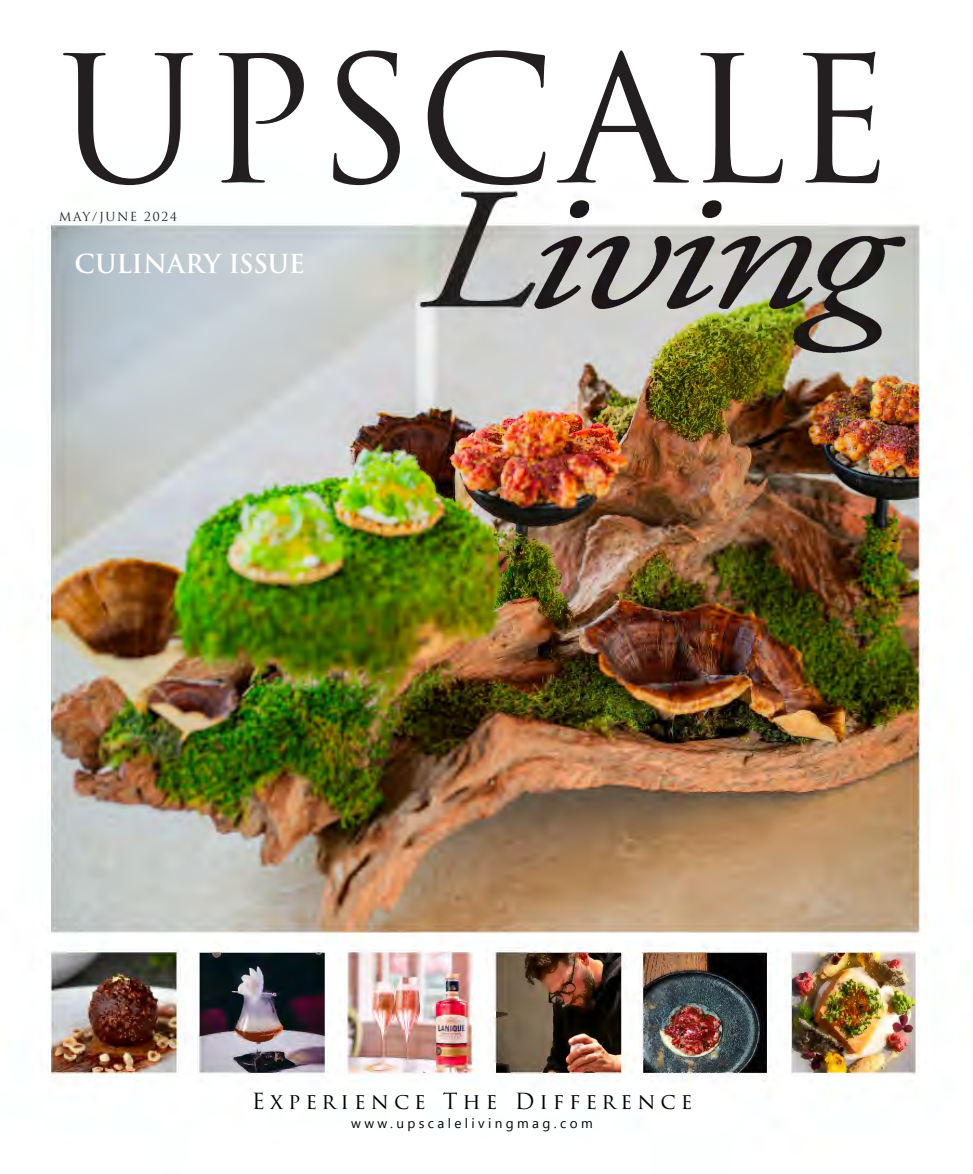
<style>
.page{position:relative;width:973px;height:1174px;background:#fff}
.page>*{position:absolute;margin:0;border:0;box-sizing:border-box;transform-origin:0 0}
.t1{font:171.6px "Trajan Pro 3";letter-spacing:.01em;color:#231f20}
.t2{font:600 25.5px "Trajan Pro 3";letter-spacing:-.01em;color:#fff}
.t3{font:21.6px "Trajan Pro 3";letter-spacing:.225em;color:#000}
.t4{font:13.5px "Nirmala UI";letter-spacing:.25em;color:#000}
.t5{font:12.15px "Trajan Pro 3";letter-spacing:.115em;color:#231f20}
</style>
<div class="page">
<img style="left:46px;top:190px;width:889px;height:892px">
<p class="t1" style="left:57px;top:2px;width:837px">UPSCALE</p>
<p class="t5" style="left:59px;top:209px;width:120px">MAY/JUNE 2024</p>
<p class="t2" style="left:74px;top:245px;width:232px">CULINARY ISSUE</p>
<p class="t3" style="left:252px;top:1086px;width:442px">Experience The Difference</p>
<p class="t4" style="left:351px;top:1111px;width:243px">www.upscalelivingmag.com</p>
</div>
